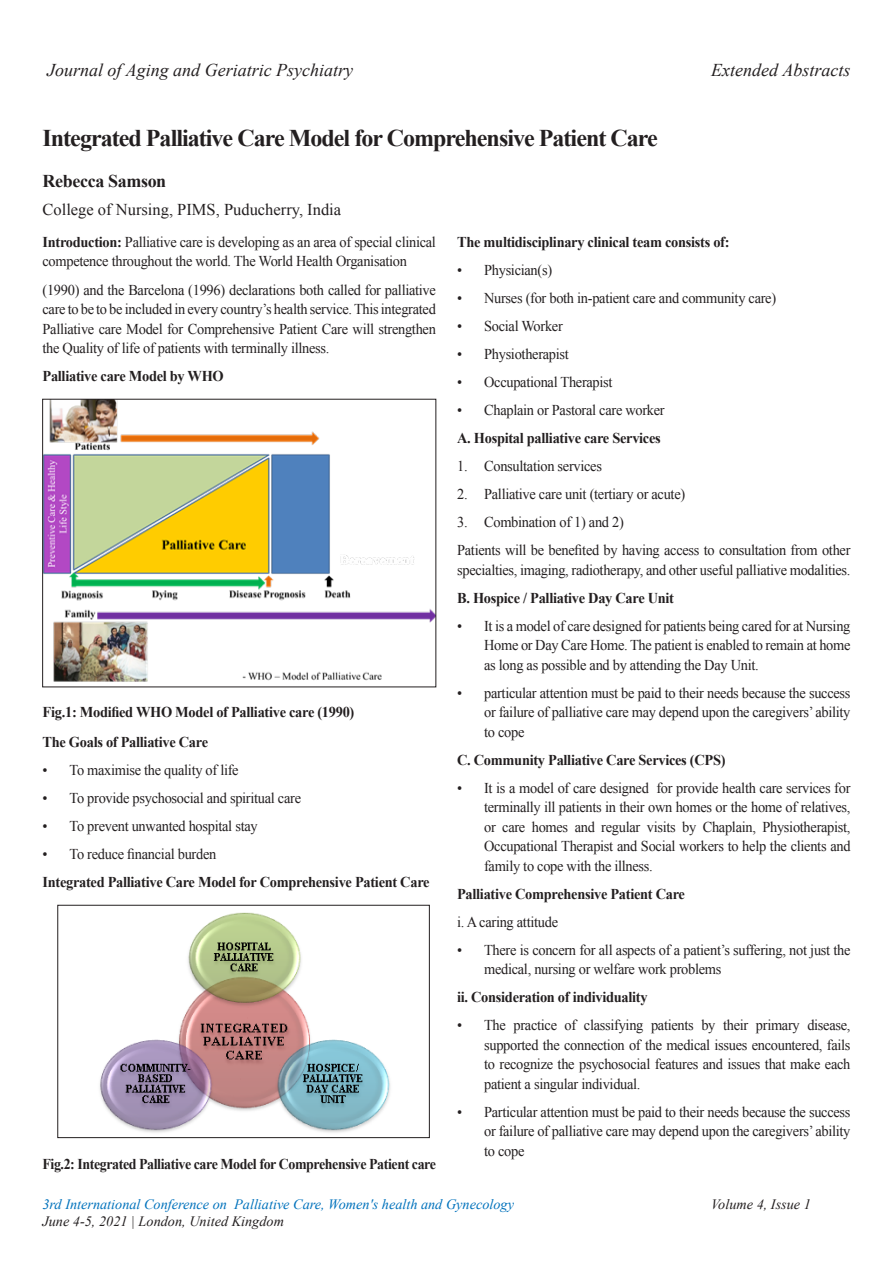
<style>
.page{position:relative;width:893px;height:1263px;background:#fff}
.page>*{position:absolute;margin:0;border:0;box-sizing:border-box;transform-origin:0 0}
.t1{font:700 24px "Times New Roman";letter-spacing:-.04em;color:#231f20}
.t2{font:italic 18px "Times New Roman";color:#231f20}
.t3{font:700 18px "Times New Roman";letter-spacing:-.02em;color:#231f20}
.t4{font:16.5px "Times New Roman";color:#231f20}
.t5{font:15px/19.5px "Times New Roman";letter-spacing:-.02em;color:#231f20;text-align:justify;scale:.96 1}
.t6{font:700 15px "Times New Roman";letter-spacing:-.02em;color:#231f20;scale:.96 1}
.t7{font:700 15px "Times New Roman";letter-spacing:-.02em;color:#231f20;scale:.93 1}
.t8{font:italic 14.25px "Times New Roman";color:#0072bc}
.t9{font:italic 14.25px "Times New Roman";color:#231f20}
.s1{font-weight:700}
</style>
<div class="page">
<img style="left:44px;top:401px;width:390px;height:281px">
<img style="left:100px;top:912px;width:290px;height:221px">
<div style="left:58px;top:905px;width:371px;height:233px;border:1px solid #231f20"></div>
<p class="t2" style="left:47px;top:58px;width:308px">Journal of Aging and Geriatric Psychiatry</p>
<p class="t2" style="left:711px;top:58px;width:141px">Extended Abstracts</p>
<p class="t1" style="left:43px;top:121px;width:617px">Integrated Palliative Care Model for Comprehensive Patient Care</p>
<p class="t3" style="left:43px;top:169px;width:125px">Rebecca Samson</p>
<p class="t4" style="left:43px;top:199px;width:300px">College of Nursing, PIMS, Puducherry, India</p>
<p class="t5" style="left:43px;top:232px;width:411px"><span class="s1">Introduction:</span> Palliative care is developing as an area of special clinical competence throughout the world. The World Health Organisation</p>
<p class="t5" style="left:43px;top:279px;width:411px">(1990) and the Barcelona (1996) declarations both called for palliative care to be to be included in every country’s health service. This integrated Palliative care Model for Comprehensive Patient Care will strengthen the Quality of life of patients with terminally illness.</p>
<p class="t6" style="left:43px;top:366px;width:190px">Palliative care Model by WHO</p>
<p class="t6" style="left:43px;top:702px;width:326px">Fig.1: Modified WHO Model of Palliative care (1990)</p>
<p class="t6" style="left:43px;top:732px;width:174px">The Goals of Palliative Care</p>
<p class="t5" style="left:43px;top:760px;width:206px">• To maximise the quality of life</p>
<p class="t5" style="left:43px;top:788px;width:271px">• To provide psychosocial and spiritual care</p>
<p class="t5" style="left:43px;top:816px;width:226px">• To prevent unwanted hospital stay</p>
<p class="t5" style="left:43px;top:844px;width:183px">• To reduce financial burden</p>
<p class="t6" style="left:43px;top:872px;width:405px">Integrated Palliative Care Model for Comprehensive Patient Care</p>
<p class="t7" style="left:43px;top:1153px;width:425px">Fig.2: Integrated Palliative care Model for Comprehensive Patient care</p>
<p class="t6" style="left:457px;top:232px;width:285px">The multidisciplinary clinical team consists of:</p>
<p class="t5" style="left:457px;top:260px;width:100px">• Physician(s)</p>
<p class="t5" style="left:457px;top:288px;width:334px">• Nurses (for both in-patient care and community care)</p>
<p class="t5" style="left:457px;top:316px;width:112px">• Social Worker</p>
<p class="t5" style="left:457px;top:344px;width:118px">• Physiotherapist</p>
<p class="t5" style="left:457px;top:372px;width:163px">• Occupational Therapist</p>
<p class="t5" style="left:457px;top:400px;width:218px">• Chaplain or Pastoral care worker</p>
<p class="t6" style="left:457px;top:428px;width:214px">A. Hospital palliative care Services</p>
<p class="t5" style="left:457px;top:456px;width:152px">1. Consultation services</p>
<p class="t5" style="left:457px;top:484px;width:239px">2. Palliative care unit (tertiary or acute)</p>
<p class="t5" style="left:457px;top:512px;width:175px">3. Combination of 1) and 2)</p>
<p class="t5" style="left:457px;top:540px;width:411px">Patients will be benefited by having access to consultation from other specialties, imaging, radiotherapy, and other useful palliative modalities.</p>
<p class="t6" style="left:457px;top:587px;width:227px">B. Hospice / Palliative Day Care Unit</p>
<p class="t5" style="left:484px;top:616px;width:383px;text-indent:-27px">• It is a model of care designed for patients being cared for at Nursing Home or Day Care Home. The patient is enabled to remain at home as long as possible and by attending the Day Unit.</p>
<p class="t5" style="left:484px;top:683px;width:383px;text-indent:-27px">• particular attention must be paid to their needs because the success or failure of palliative care may depend upon the caregivers’ ability to cope</p>
<p class="t6" style="left:457px;top:749px;width:281px">C. Community Palliative Care Services (CPS)</p>
<p class="t5" style="left:484px;top:778px;width:383px;text-indent:-27px">• It is a model of care designed for provide health care services for terminally ill patients in their own homes or the home of relatives, or care homes and regular visits by Chaplain, Physiotherapist, Occupational Therapist and Social workers to help the clients and family to cope with the illness.</p>
<p class="t6" style="left:457px;top:883px;width:239px">Palliative Comprehensive Patient Care</p>
<p class="t5" style="left:457px;top:912px;width:107px">i. A caring attitude</p>
<p class="t5" style="left:484px;top:940px;width:383px;text-indent:-27px">• There is concern for all aspects of a patient’s suffering, not just the medical, nursing or welfare work problems</p>
<p class="t6" style="left:457px;top:987px;width:200px">ii. Consideration of individuality</p>
<p class="t5" style="left:484px;top:1015px;width:383px;text-indent:-27px">• The practice of classifying patients by their primary disease, supported the connection of the medical issues encountered, fails to recognize the psychosocial features and issues that make each patient a singular individual.</p>
<p class="t5" style="left:484px;top:1102px;width:383px;text-indent:-27px">• Particular attention must be paid to their needs because the success or failure of palliative care may depend upon the caregivers’ ability to cope</p>
<p class="t8" style="left:43px;top:1194px;width:473px">3rd International Conference on Palliative Care, Women's health and Gynecology</p>
<p class="t9" style="left:711px;top:1194px;width:101px">Volume 4, Issue 1</p>
<p class="t9" style="left:43px;top:1211px;width:243px">June 4-5, 2021 | London, United Kingdom</p>
</div>
